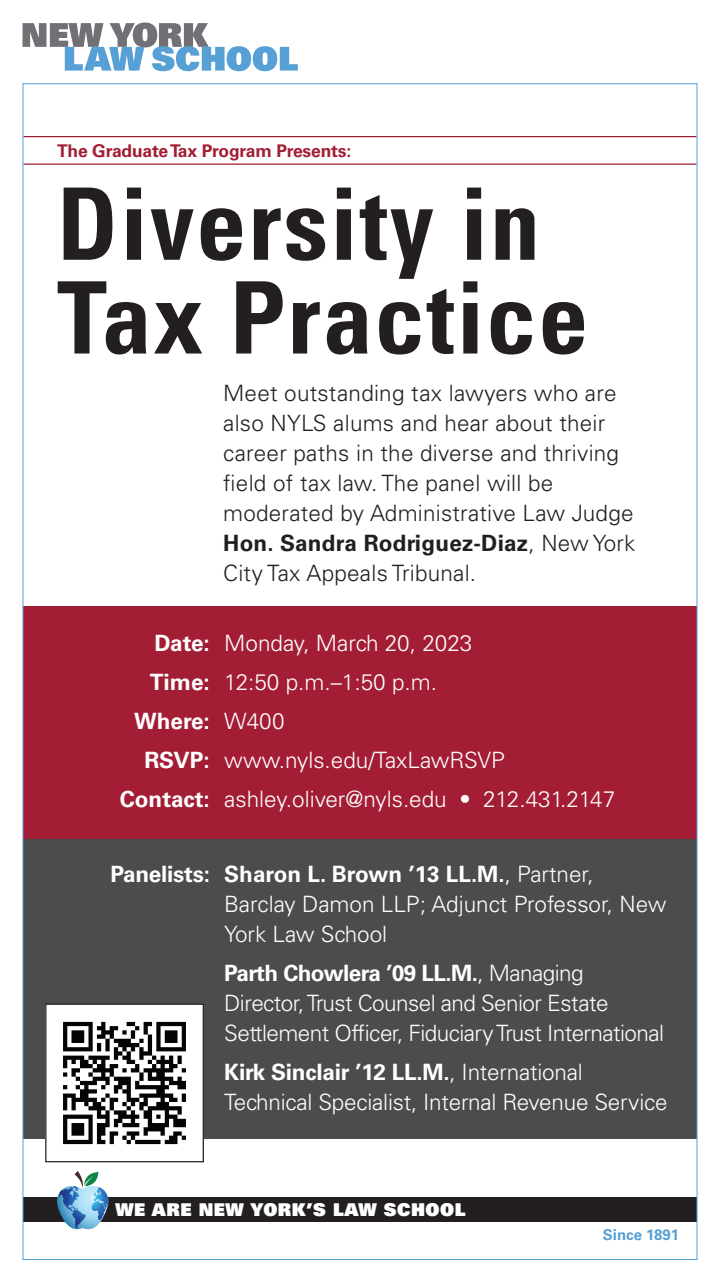
<style>
.page{position:relative;width:720px;height:1280px;background:#fff}
.page>*{position:absolute;margin:0;border:0;box-sizing:border-box;transform-origin:0 0}
.t1{font:700 condensed 100px/93.8px "Univers LT Std";letter-spacing:.02em;color:#231f20}
.t2{font:300 22.5px/30px "Univers LT Std";letter-spacing:-.01em;color:#fff}
.t3{font:300 22.5px/30px "Univers LT Std";letter-spacing:.01em;color:#231f20}
.t4{font:700 22.5px "Univers LT Std";color:#fff}
.t5{font:17.62px "Univers LT Std X Black";letter-spacing:.03em;color:#fff}
.t6{font:700 17.5px "Univers LT Std";letter-spacing:-.01em;color:#a31e35}
.t7{font:700 15px "Univers LT Std";color:#56a0d5}
.s1{font-weight:700}
.s2{font-weight:300}
</style>
<div class="page">
<div style="left:23px;top:839px;width:674px;height:300px;background:#4b4c4d"></div>
<svg style="left:22px;top:23px;width:276px;height:48px"></svg>
<div style="left:23px;top:1197px;width:674px;height:25px;background:#231f20"></div>
<svg style="left:57px;top:1171px;width:52px;height:59px"></svg>
<div style="left:23px;top:606px;width:674px;height:233px;background:#a31e35"></div>
<hr style="left:23px;top:136px;width:674px;height:1px;background:#a31e35">
<hr style="left:23px;top:164px;width:674px;height:1px;background:#a31e35">
<img style="left:47px;top:1006px;width:155px;height:139px">
<div style="left:45px;top:1004px;width:159px;height:158px;border:1px solid #231f20"></div>
<p class="t6" style="left:57px;top:140px;width:296px">The Graduate Tax Program Presents:</p>
<h1 class="t1" style="left:57px;top:177px;width:533px">Diversity in<br>Tax Practice</h1>
<p class="t3" style="left:223px;top:378px;width:414px">Meet outstanding tax lawyers who are also NYLS alums and hear about their career paths in the diverse and thriving field of tax law. The panel will be moderated by Administrative Law Judge <span class="s1">Hon. Sandra Rodriguez-Diaz</span>, New York City Tax Appeals Tribunal.</p>
<p class="t2" style="left:155px;top:628px;width:319px"><span class="s1">Date:</span> Monday, March 20, 2023</p>
<p class="t2" style="left:150px;top:667px;width:289px"><span class="s1">Time:</span> 12:50 p.m.–1:50 p.m.</p>
<p class="t4" style="left:134px;top:707px;width:152px">Where: <span class="s2">W400</span></p>
<p class="t2" style="left:144px;top:745px;width:362px"><span class="s1">RSVP:</span> www.nyls.edu/TaxLawRSVP</p>
<p class="t2" style="left:120px;top:784px;width:497px"><span class="s1">Contact:</span> ashley.oliver@nyls.edu • 212.431.2147</p>
<p class="t2" style="left:224px;top:859px;width:444px;text-indent:-114px"><span class="s1">Panelists: Sharon L. Brown ’13 LL.M.</span>, Partner,<br>Barclay Damon LLP; Adjunct Professor, New<br>York Law School</p>
<p class="t2" style="left:224px;top:958px;width:441px"><span class="s1">Parth Chowlera ’09 LL.M.</span>, Managing<br>Director, Trust Counsel and Senior Estate<br>Settlement Officer, Fiduciary Trust International</p>
<p class="t2" style="left:224px;top:1057px;width:445px"><span class="s1">Kirk Sinclair ’12 LL.M.</span>, International<br>Technical Specialist, Internal Revenue Service</p>
<p class="t5" style="left:115px;top:1198px;width:352px">WE ARE NEW YORK’S LAW SCHOOL</p>
<p class="t7" style="left:603px;top:1226px;width:78px">Since 1891</p>
</div>
